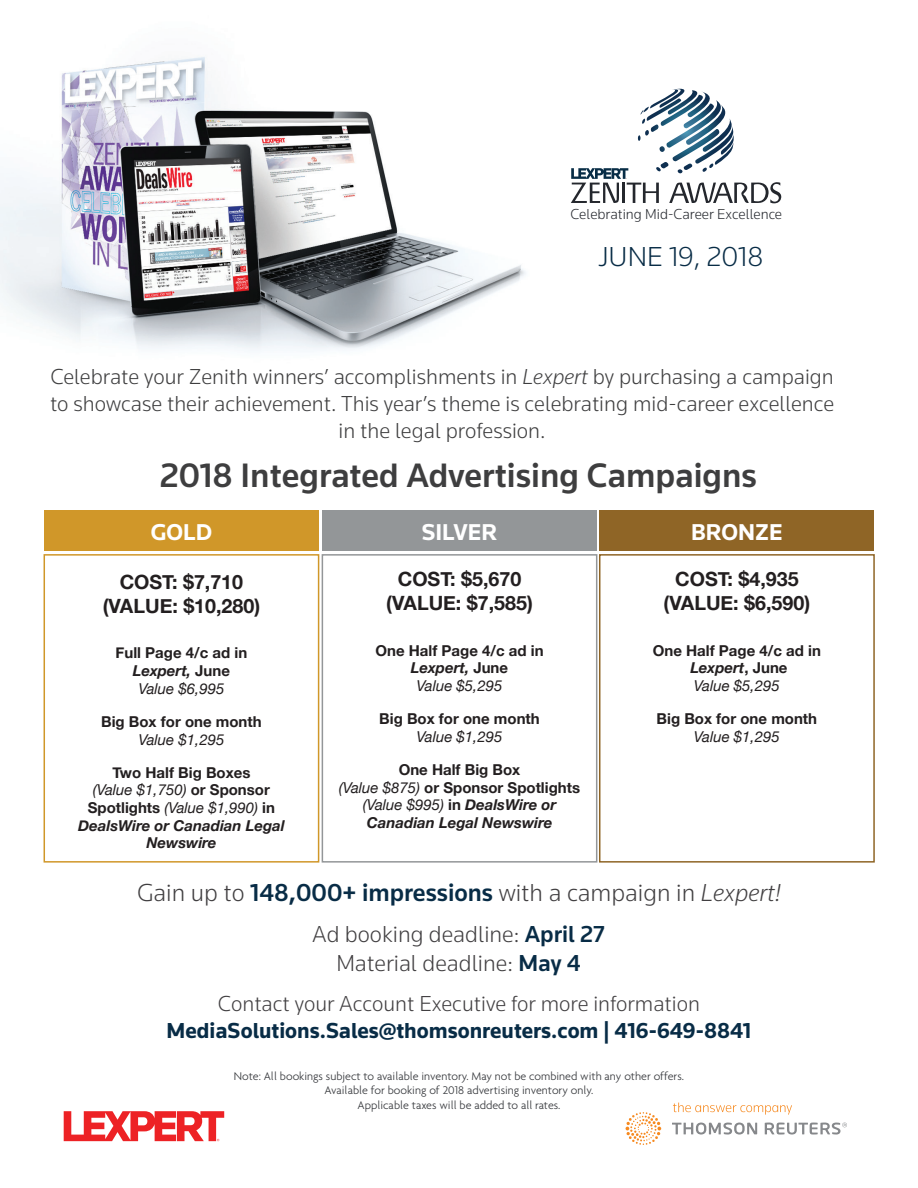
<style>
.page{position:relative;width:918px;height:1188px;background:#fff}
.page>*{position:absolute;margin:0;border:0;box-sizing:border-box;transform-origin:0 0}
.t1{font:500 35.25px "Knowledge";color:#3e3e3f}
.t2{font:300 28.5px "Knowledge";color:#082c46}
.t3{font:300 25.5px "Knowledge";color:#413f41}
.t4{font:300 24px/28.8px "Knowledge";color:#413f41;text-align:center}
.t5{font:700 23.85px "Knowledge";color:#fff}
.t6{font:300 22.5px/27px "Knowledge";color:#3e3e3f;text-align:center}
.t7{font:700 22.5px "Knowledge";color:#082c46}
.t8{font:300 22.5px "Knowledge";color:#413f41}
.t9{font:700 19.65px/23.5px "Helvetica Neue";color:#231f20;text-align:center}
.t10{font:700 15px/17.5px "Helvetica Neue";color:#231f20;text-align:center}
.t11{font:italic 15px "Helvetica Neue";color:#231f20}
.t12{font:300 15px "Knowledge";color:#24272d}
.t13{font:300 12px/14.4px "Agenda";color:#383a3e;text-align:center}
.s1{font-style:italic}
.s2{font-weight:400;font-style:italic}
.s3{font-weight:500;color:#082c46}
</style>
<div class="page">
<img style="left:0;top:56px;width:526px;height:295px">
<div style="left:44px;top:554px;width:275px;height:309px;border:2px solid #d09729"></div>
<div style="left:322px;top:554px;width:275px;height:309px;border:2px solid #939698"></div>
<div style="left:599px;top:554px;width:276px;height:309px;border:2px solid #8f6526"></div>
<div style="left:44px;top:510px;width:275px;height:41px;background:#d09729"></div>
<div style="left:322px;top:510px;width:275px;height:41px;background:#939698"></div>
<div style="left:600px;top:510px;width:274px;height:41px;background:#8f6526"></div>
<svg style="left:571px;top:88px;width:210px;height:115px"></svg>
<svg style="left:626px;top:1103px;width:221px;height:42px"></svg>
<svg style="left:64px;top:1111px;width:160px;height:30px"></svg>
<p class="t12" style="left:570px;top:204px;width:213px">Celebrating Mid-Career Excellence</p>
<h2 class="t2" style="left:598px;top:239px;width:167px">JUNE 19, 2018</h2>
<h3 class="t6" style="left:50px;top:363px;width:786px">Celebrate your Zenith winners’ accomplishments in <span class="s1">Lexpert</span> by purchasing a campaign to showcase their achievement. This year’s theme is celebrating mid-career excellence in the legal profession.</h3>
<h1 class="t1" style="left:160px;top:453px;width:599px">2018 Integrated Advertising Campaigns</h1>
<h3 class="t5" style="left:151px;top:517px;width:63px">GOLD</h3>
<h3 class="t5" style="left:422px;top:517px;width:77px">SILVER</h3>
<h3 class="t5" style="left:691px;top:517px;width:93px">BRONZE</h3>
<h3 class="t9" style="left:103px;top:571px;width:159px">COST: $7,710 (VALUE: $10,280)</h3>
<p class="t10" style="left:116px;top:645px;width:133px">Full Page 4/c ad in<br><span class="s1">Lexpert,</span> June<br><span class="s2">Value $6,995</span></p>
<p class="t10" style="left:101px;top:713px;width:162px">Big Box for one month</p>
<p class="t11" style="left:138px;top:729px;width:87px">Value $1,295</p>
<p class="t10" style="left:78px;top:764px;width:208px">Two Half Big Boxes<br><span class="s2">(Value $1,750)</span> or Sponsor<br>Spotlights <span class="s2">(Value $1,990)</span> in<br><span class="s1">DealsWire or Canadian Legal<br>Newswire</span></p>
<h3 class="t9" style="left:386px;top:568px;width:148px">COST: $5,670 (VALUE: $7,585)</h3>
<p class="t10" style="left:376px;top:642px;width:170px">One Half Page 4/c ad in<br><span class="s1">Lexpert,</span> June<br><span class="s2">Value $5,295</span></p>
<p class="t10" style="left:379px;top:710px;width:162px">Big Box for one month</p>
<p class="t11" style="left:417px;top:726px;width:87px">Value $1,295</p>
<p class="t10" style="left:339px;top:761px;width:243px">One Half Big Box<br><span class="s2">(Value $875)</span> or Sponsor Spotlights <span class="s2">(Value $995)</span> in <span class="s1">DealsWire or<br>Canadian Legal Newswire</span></p>
<h3 class="t9" style="left:664px;top:568px;width:148px">COST: $4,935 (VALUE: $6,590)</h3>
<p class="t10" style="left:653px;top:642px;width:170px">One Half Page 4/c ad in<br><span class="s1">Lexpert</span>, June<br><span class="s2">Value $5,295</span></p>
<p class="t10" style="left:657px;top:710px;width:162px">Big Box for one month</p>
<p class="t11" style="left:694px;top:726px;width:87px">Value $1,295</p>
<h3 class="t3" style="left:137px;top:877px;width:645px">Gain up to <span class="s3">148,000+ impressions</span> with a campaign in <span class="s1">Lexpert!</span></h3>
<h3 class="t4" style="left:312px;top:920px;width:294px">Ad booking deadline: <span class="s3">April 27<br></span>Material deadline: <span class="s3">May 4</span></h3>
<h3 class="t8" style="left:218px;top:990px;width:484px">Contact your Account Executive for more information</h3>
<h3 class="t7" style="left:167px;top:1017px;width:586px">MediaSolutions.Sales@thomsonreuters.com | 416-649-8841</h3>
<p class="t13" style="left:234px;top:1069px;width:452px">Note: All bookings subject to available inventory. May not be combined with any other offers.<br>Available for booking of 2018 advertising inventory only.<br>Applicable taxes will be added to all rates.</p>
</div>
